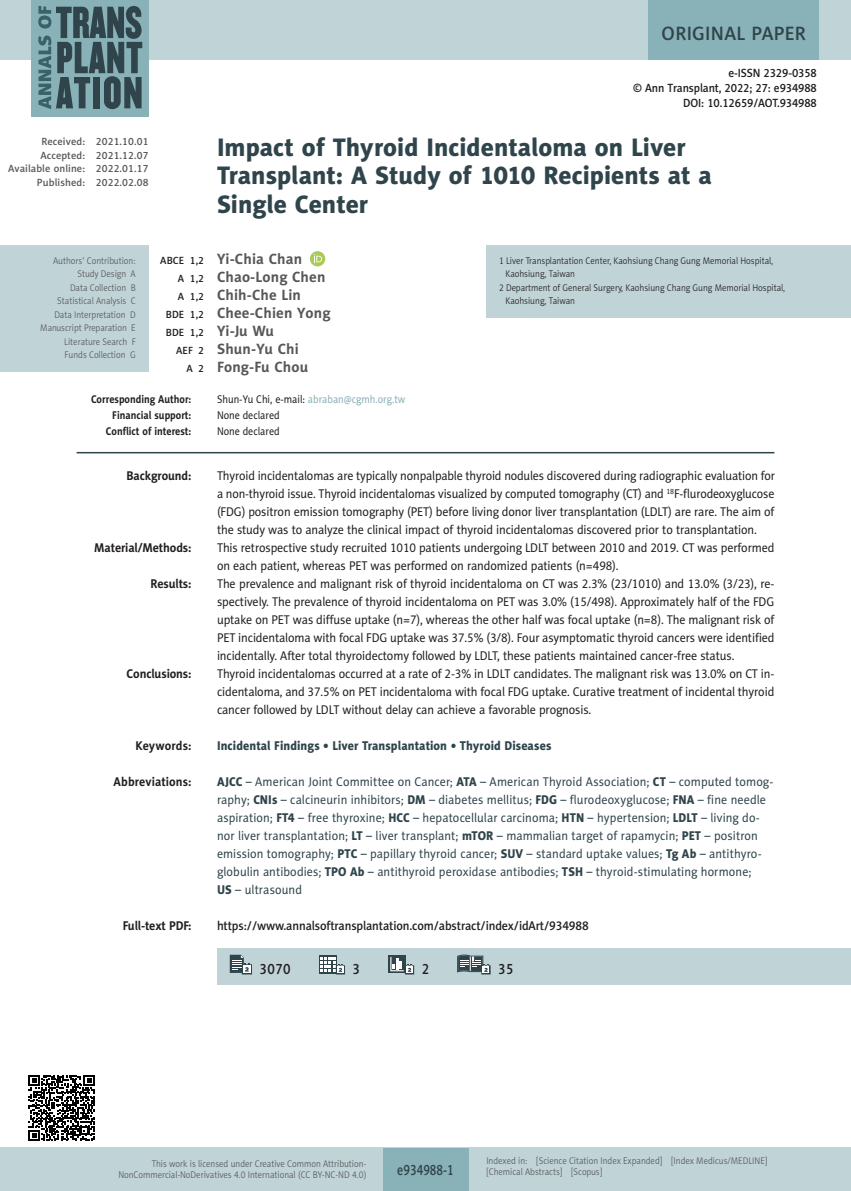
<style>
.page{position:relative;width:851px;height:1191px;background:#fff}
.page>*{position:absolute;margin:0;border:0;box-sizing:border-box;transform-origin:0 0}
.AT_Tytul{font:25.5px/28.5px "Naomi Sans EFN Heavy";color:#2f454b}
.t1{font:19.5px "Naomi Sans EFN Medium";letter-spacing:.015em;color:#2f454b}
.AT_Autorzy{font:700 15px "Naomi Sans EFN";letter-spacing:.01em;color:#57585a}
.AT_e-PAGINA{font:15px "Naomi Sans EFN Medium";color:#2f454b;scale:.8 1}
.AT_dane{font:15px "Naomi Sans EFN Medium";letter-spacing:.03em;color:#231f20;scale:.9 1}
.AT_Summary_body{font:12.75px/18px "Naomi Sans EFN";letter-spacing:-.01em;color:#231f20;text-align:justify;scale:.95 1}
.AT_keywords{font:12.75px/18px "Naomi Sans EFN";letter-spacing:.005em;color:#2f454b;scale:.95 1}
.AT_Summary_body-2{font:12.75px/18px "Naomi Sans EFN";letter-spacing:-.01em;color:#231f20;text-align:justify;scale:.94 1}
.AT_full_text_pdf{font:12.75px "Naomi Sans EFN Medium";letter-spacing:-.01em;color:#231f20;scale:.95 1}
.AT_keywords-2{font:12.75px "Naomi Sans EFN Heavy";letter-spacing:.005em;color:#2f454b;scale:.95 1}
.AT_Summary_body-3{font:700 12.75px "Naomi Sans EFN";letter-spacing:-.01em;color:#231f20;scale:.95 1}
.AT_keywords-3{font:700 12.75px "Naomi Sans EFN";letter-spacing:.005em;color:#231f20;scale:.95 1}
.AT_full_text_pdf-2{font:700 12.75px "Naomi Sans EFN";letter-spacing:-.01em;color:#231f20;scale:.95 1}
.AT_Summary_body-4{font:700 12.75px "Naomi Sans EFN";letter-spacing:-.01em;color:#231f20;scale:.94 1}
.AT_full_text_pdf-3{font:12px "Naomi Sans EFN Medium";letter-spacing:-.01em;color:#231f20;scale:.95 1}
.AT_Adres{font:700 11.25px "Naomi Sans EFN";color:#231f20;scale:.9 1}
.AT_Adres-2{font:11.25px "Naomi Sans EFN";color:#89b1b8;scale:.9 1}
.AT_Support{font:700 11.25px "Naomi Sans EFN";color:#231f20;scale:.9 1}
.AT_Adres-3{font:11.25px "Naomi Sans EFN";color:#231f20;scale:.9 1}
.AT_Support-2{font:11.25px "Naomi Sans EFN";color:#231f20;scale:.9 1}
.t2{font:10.5px "Naomi Sans EFN Medium";letter-spacing:.01em;color:#57585a}
.t3{font:9.75px/11.2px "Naomi Sans EFN Light";color:#57585a;scale:.9 1}
.AT_Afiliacja{font:9.75px/13.5px "Naomi Sans EFN Light";color:#231f20;scale:.9 1}
.s1{font-family:"Naomi Sans EFN Medium";font-weight:400;font-size:10.5px;color:#231f20}
.s2{color:#231f20}
.s3{font-family:"Naomi Sans EFN Heavy"}
</style>
<div class="page">
<hr style="left:77px;top:452px;width:697px;height:1px;background:#2f454b">
<div style="left:310px;top:251px;width:15px;height:15px;background:#a9cb55;border-radius:50%"></div>
<svg style="left:314px;top:254px;width:8px;height:8px"></svg>
<div style="left:0;top:246px;width:148px;height:126px;background:#c0d3d7"></div>
<div style="left:486px;top:246px;width:364px;height:72px;background:#c0d3d7"></div>
<div style="left:217px;top:948px;width:633px;height:36px;background:#c0d3d7"></div>
<svg style="left:230px;top:954px;width:22px;height:20px"></svg>
<div style="left:319px;top:955px;width:17px;height:18px;background:#2f454b"></div>
<svg style="left:320px;top:956px;width:25px;height:18px"></svg>
<div style="left:388px;top:955px;width:18px;height:18px;background:#2f454b"></div>
<svg style="left:390px;top:957px;width:24px;height:17px"></svg>
<svg style="left:457px;top:954px;width:33px;height:20px"></svg>
<svg style="left:28px;top:1075px;width:67px;height:66px"></svg>
<div style="left:0;top:1148px;width:850px;height:43px;background:#c0d3d7"></div>
<div style="left:383px;top:1147px;width:85px;height:43px;background:#89b1b8"></div>
<div style="left:0;top:0;width:850px;height:60px;background:#c0d3d7"></div>
<div style="left:648px;top:0;width:171px;height:60px;background:#89b1b8"></div>
<div style="left:32px;top:0;width:117px;height:117px;background:#89b1b8"></div>
<svg style="left:38px;top:6px;width:104px;height:103px"></svg>
<h2 class="t1" style="left:661px;top:22px;width:146px">ORIGINAL PAPER</h2>
<p class="AT_full_text_pdf-3" style="left:728px;top:66px;width:95px">e-ISSN 2329-0358</p>
<p class="AT_full_text_pdf-3" style="left:633px;top:81px;width:195px">© Ann Transplant, 2022; 27: e934988</p>
<p class="AT_full_text_pdf-3" style="left:683px;top:96px;width:142px">DOI: 10.12659/AOT.934988</p>
<p class="AT_Tytul" style="left:217px;top:132px;width:496px">Impact of Thyroid Incidentaloma on Liver<br>Transplant: A Study of 1010 Recipients at a<br>Single Center</p>
<p class="AT_Autorzy" style="left:160px;top:250px;width:143px"><span class="s1">ABCE 1,2</span> Yi-Chia Chan</p>
<p class="AT_Autorzy" style="left:178px;top:268px;width:149px"><span class="s1">A 1,2</span> Chao-Long Chen</p>
<p class="AT_Autorzy" style="left:178px;top:286px;width:124px"><span class="s1">A 1,2</span> Chih-Che Lin</p>
<p class="AT_Autorzy" style="left:166px;top:304px;width:166px"><span class="s1">BDE 1,2</span> Chee-Chien Yong</p>
<p class="AT_Autorzy" style="left:166px;top:322px;width:110px"><span class="s1">BDE 1,2</span> Yi-Ju Wu</p>
<p class="AT_Autorzy" style="left:176px;top:340px;width:124px"><span class="s1">AEF 2</span> Shun-Yu Chi</p>
<p class="AT_Autorzy" style="left:186px;top:358px;width:123px"><span class="s1">A 2</span> Fong-Fu Chou</p>
<p class="AT_Adres" style="left:91px;top:393px;width:113px">Corresponding Author:</p>
<p class="AT_Adres-2" style="left:217px;top:393px;width:211px"><span class="s2">Shun-Yu Chi, e-mail:</span> abraban@cgmh.org.tw</p>
<p class="AT_Adres" style="left:112px;top:409px;width:89px">Financial support:</p>
<p class="AT_Adres-3" style="left:217px;top:409px;width:71px">None declared</p>
<p class="AT_Support" style="left:106px;top:424px;width:97px">Conflict of interest:</p>
<p class="AT_Support-2" style="left:217px;top:424px;width:71px">None declared</p>
<p class="AT_Summary_body-4" style="left:126px;top:468px;width:71px">Background:</p>
<p class="AT_Summary_body-2" style="left:217px;top:467px;width:595px">Thyroid incidentalomas are typically nonpalpable thyroid nodules discovered during radiographic evaluation for a non-thyroid issue. Thyroid incidentalomas visualized by computed tomography (CT) and <sup>18</sup>F-flurodeoxyglucose (FDG) positron emission tomography (PET) before living donor liver transplantation (LDLT) are rare. The aim of the study was to analyze the clinical impact of thyroid incidentalomas discovered prior to transplantation.</p>
<p class="AT_Summary_body-3" style="left:94px;top:540px;width:104px">Material/Methods:</p>
<p class="AT_Summary_body" style="left:217px;top:539px;width:588px">This retrospective study recruited 1010 patients undergoing LDLT between 2010 and 2019. CT was performed on each patient, whereas PET was performed on randomized patients (n=498).</p>
<p class="AT_Summary_body-3" style="left:150px;top:576px;width:45px">Results:</p>
<p class="AT_Summary_body" style="left:217px;top:575px;width:588px">The prevalence and malignant risk of thyroid incidentaloma on CT was 2.3% (23/1010) and 13.0% (3/23), re&shy;spectively. The prevalence of thyroid incidentaloma on PET was 3.0% (15/498). Approximately half of the FDG uptake on PET was diffuse uptake (n=7), whereas the other half was focal uptake (n=8). The malignant risk of PET incidentaloma with focal FDG uptake was 37.5% (3/8). Four asymptomatic thyroid cancers were identified incidentally. After total thyroidectomy followed by LDLT, these patients maintained cancer-free status.</p>
<p class="AT_Summary_body-3" style="left:127px;top:666px;width:70px">Conclusions:</p>
<p class="AT_Summary_body" style="left:217px;top:665px;width:588px">Thyroid incidentalomas occurred at a rate of 2-3% in LDLT candidates. The malignant risk was 13.0% on CT in&shy;cidentaloma, and 37.5% on PET incidentaloma with focal FDG uptake. Curative treatment of incidental thyroid cancer followed by LDLT without delay can achieve a favorable prognosis.</p>
<p class="AT_keywords-3" style="left:135px;top:738px;width:60px">Keywords:</p>
<p class="AT_keywords-2" style="left:217px;top:738px;width:353px">Incidental Findings • Liver Transplantation • Thyroid Diseases</p>
<p class="AT_keywords-3" style="left:114px;top:774px;width:83px">Abbreviations:</p>
<p class="AT_keywords" style="left:217px;top:773px;width:587px"><span class="s3">AJCC</span> – American Joint Committee on Cancer; <span class="s3">ATA</span> – American Thyroid Association; <span class="s3">CT</span> – computed tomog&shy;raphy; <span class="s3">CNIs</span> – calcineurin inhibitors; <span class="s3">DM</span> – diabetes mellitus; <span class="s3">FDG</span> – flurodeoxyglucose; <span class="s3">FNA</span> – fine needle aspiration; <span class="s3">FT4</span> – free thyroxine; <span class="s3">HCC</span> – hepatocellular carcinoma; <span class="s3">HTN</span> – hypertension; <span class="s3">LDLT</span> – living do&shy;nor liver transplantation; <span class="s3">LT</span> – liver transplant; <span class="s3">mTOR</span> – mammalian target of rapamycin; <span class="s3">PET</span> – positron emission tomography; <span class="s3">PTC</span> – papillary thyroid cancer; <span class="s3">SUV</span> – standard uptake values; <span class="s3">Tg Ab</span> – antithyro&shy;globulin antibodies; <span class="s3">TPO Ab</span> – antithyroid peroxidase antibodies; <span class="s3">TSH</span> – thyroid-stimulating hormone;<br><span class="s3">US</span> – ultrasound</p>
<p class="AT_full_text_pdf-2" style="left:123px;top:918px;width:74px">Full-text PDF:</p>
<p class="AT_full_text_pdf" style="left:217px;top:918px;width:393px">https://www.annalsoftransplantation.com/abstract/index/idArt/934988</p>
<p class="t2" style="left:41px;top:136px;width:109px">Received: 2021.10.01</p>
<p class="t2" style="left:40px;top:149px;width:110px">Accepted: 2021.12.07</p>
<p class="t2" style="left:8px;top:163px;width:142px">Available online: 2022.01.17</p>
<p class="t2" style="left:37px;top:176px;width:113px">Published: 2022.02.08</p>
<p class="t3" style="left:53px;top:255px;width:93px">Authors’ Contribution:</p>
<p class="t3" style="left:77px;top:268px;width:66px">Study Design A</p>
<p class="t3" style="left:70px;top:282px;width:74px">Data Collection B</p>
<p class="t3" style="left:57px;top:295px;width:89px">Statistical Analysis C</p>
<p class="t3" style="left:54px;top:309px;width:92px">Data Interpretation D</p>
<p class="t3" style="left:40px;top:322px;width:107px">Manuscript Preparation E</p>
<p class="t3" style="left:64px;top:336px;width:81px">Literature Search F</p>
<p class="t3" style="left:65px;top:349px;width:80px">Funds Collection G</p>
<p class="AT_Afiliacja" style="left:505px;top:254px;width:299px;text-indent:-6px">1 Liver Transplantation Center, Kaohsiung Chang Gung Memorial Hospital,<br>Kaohsiung, Taiwan</p>
<p class="AT_Afiliacja" style="left:505px;top:281px;width:312px;text-indent:-6px">2 Department of General Surgery, Kaohsiung Chang Gung Memorial Hospital,<br>Kaohsiung, Taiwan</p>
<p class="AT_dane" style="left:259px;top:960px;width:36px">3070</p>
<p class="AT_dane" style="left:352px;top:960px;width:10px">3</p>
<p class="AT_dane" style="left:421px;top:960px;width:10px">2</p>
<p class="AT_dane" style="left:498px;top:960px;width:19px">35</p>
<p class="t3" style="left:118px;top:1158px;width:277px;text-align:right">This work is licensed under Creative Common Attribution-<br>NonCommercial-NoDerivatives 4.0 International (CC BY-NC-ND 4.0)</p>
<p class="AT_e-PAGINA" style="left:397px;top:1160px;width:72px">e934988-1</p>
<p class="t3" style="left:486px;top:1155px;width:313px">Indexed in: [Science Citation Index Expanded] [Index Medicus/MEDLINE] [Chemical Abstracts] [Scopus]</p>
</div>
